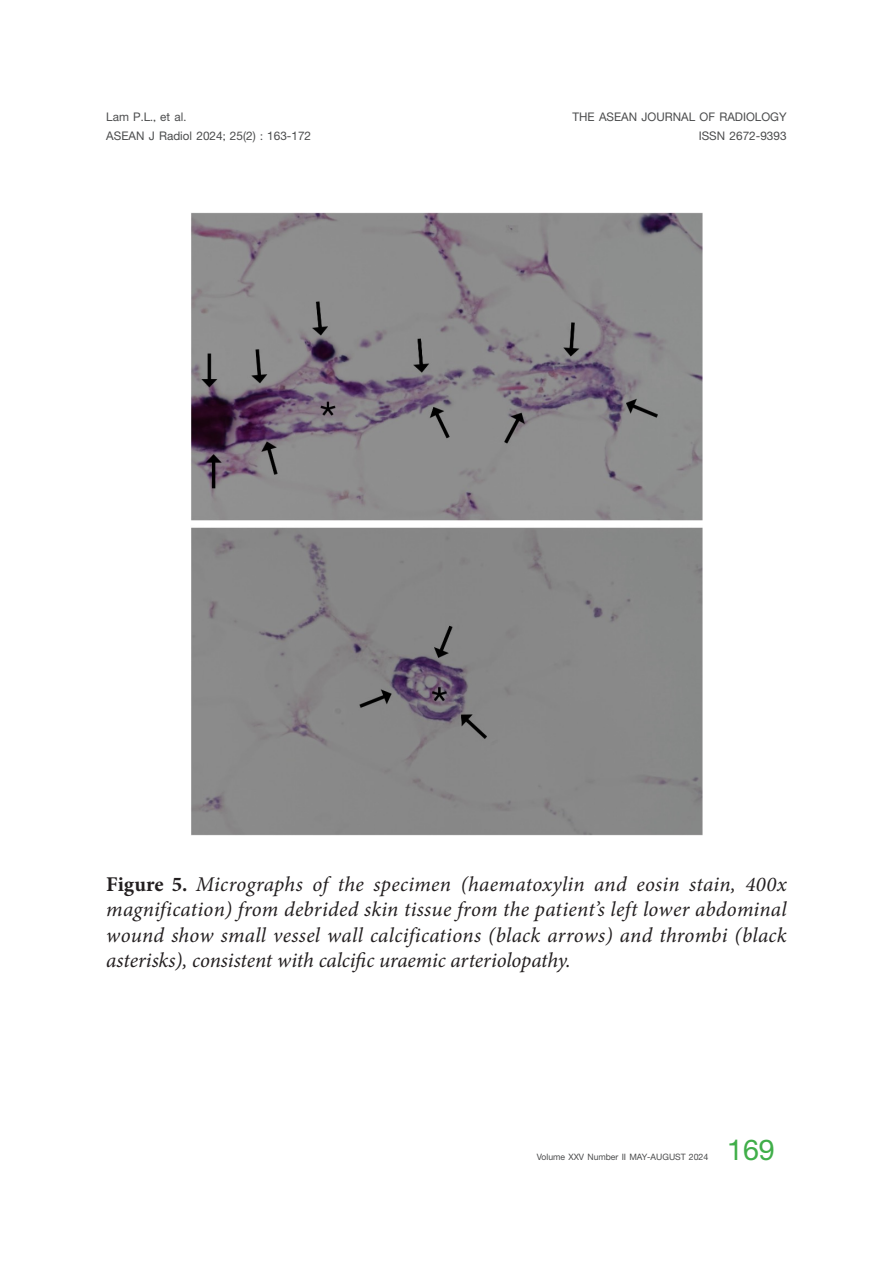
<style>
.page{position:relative;width:893px;height:1263px;background:#fff}
.page>*{position:absolute;margin:0;border:0;box-sizing:border-box;transform-origin:0 0}
.t1{font:700 43.5px "PSL Kanda Pro";color:#40ae49}
.t2{font:italic 21px/25.2px "Minion Pro";letter-spacing:-.01em;color:#231f20;text-align:justify}
.t3{font:700 18px "PSL Kanda Pro";color:#4b4c4d}
.t4{font:700 18px "PSL Kanda Pro";color:#4d4e4f}
.t5{font:700 13.35px "PSL Kanda Pro";color:#4b4c4d}
.s1{font-weight:700;font-style:normal}
</style>
<div class="page">
<img style="left:191px;top:213px;width:512px;height:623px">
<p class="t4" style="left:106px;top:107px;width:81px">Lam P.L., et al.</p>
<p class="t3" style="left:106px;top:126px;width:206px">ASEAN J Radiol 2024; 25(2) : 163-172</p>
<p class="t3" style="left:572px;top:107px;width:216px">THE ASEAN JOURNAL OF RADIOLOGY</p>
<p class="t3" style="left:699px;top:126px;width:89px">ISSN 2672-9393</p>
<p class="t2" style="left:106px;top:872px;width:682px"><span class="s1">Figure 5.</span> Micrographs of the specimen (haematoxylin and eosin stain, 400x magnification) from debrided skin tissue from the patient’s left lower abdominal wound show small vessel wall calcifications (black arrows) and thrombi (black asterisks), consistent with calcific uraemic arteriolopathy.</p>
<p class="t5" style="left:537px;top:1149px;width:173px">Volume XXV Number II MAY-AUGUST 2024</p>
<h1 class="t1" style="left:727px;top:1125px;width:49px">169</h1>
</div>
